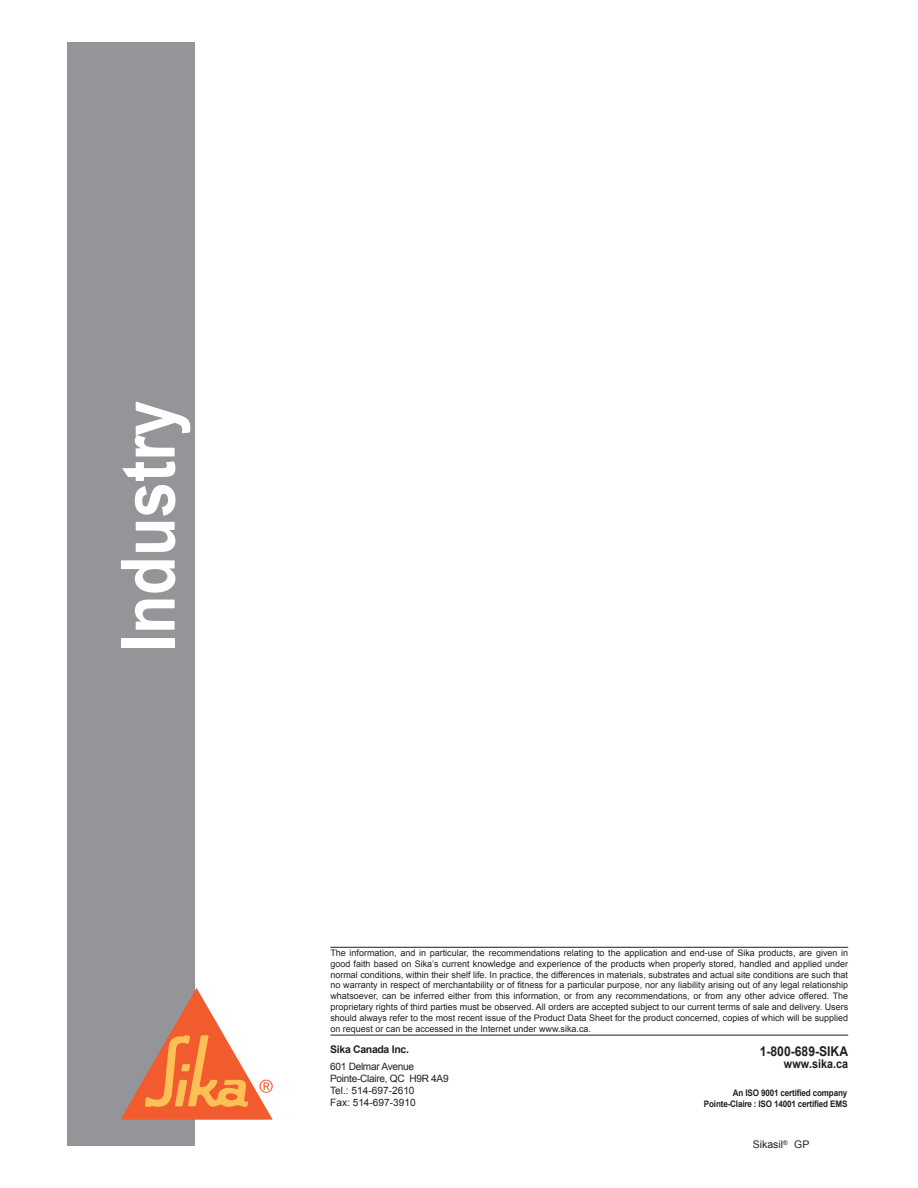
<style>
.page{position:relative;width:918px;height:1188px;background:#fff}
.page>*{position:absolute;margin:0;border:0;box-sizing:border-box;transform-origin:0 0}
.t1{font:700 75px "Arial";color:#fff;scale:.85 1}
.t2{font:700 13.5px "Arial";color:#231f20;scale:.9 1}
.t3{font:700 12px "Arial";color:#231f20;scale:.9 1}
.t4{font:700 10.5px "Arial";letter-spacing:-.03em;color:#231f20}
.t5{font:10.5px "Arial";color:#231f20}
.t6{font:10.2px/12px "Arial";letter-spacing:-.03em;color:#231f20}
.t7{font:9px/10.8px "Arial";color:#231f20;text-align:justify}
.t8{font:700 9px/10.5px "Arial";letter-spacing:-.02em;color:#231f20;text-align:right;scale:.9 1}
</style>
<div class="page">
<div style="left:68px;top:43px;width:127px;height:1103px;background:#939598"></div>
<svg style="left:120px;top:988px;width:153px;height:132px"></svg>
<hr style="left:330px;top:947px;width:518px;height:1px;background:#231f20">
<hr style="left:330px;top:1035px;width:518px;height:1px;background:#231f20">
<h1 class="t1" style="left:98px;top:652px;width:297px;rotate:-90deg">Industry</h1>
<p class="t7" style="left:330px;top:948px;width:519px">The information, and in particular, the recommendations relating to the application and end-use of Sika products, are given in good faith based on Sika’s current knowledge and experience of the products when properly stored, handled and applied under normal conditions, within their shelf life. In practice, the differences in materials, substrates and actual site conditions are such that no warranty in respect of merchantability or of fitness for a particular purpose, nor any liability arising out of any legal relationship whatsoever, can be inferred either from this information, or from any recommendations, or from any other advice offered. The proprietary rights of third parties must be observed. All orders are accepted subject to our current terms of sale and delivery. Users should always refer to the most recent issue of the Product Data Sheet for the product concerned, copies of which will be supplied on request or can be accessed in the Internet under www.sika.ca.</p>
<h2 class="t2" style="left:760px;top:1042px;width:100px">1-800-689-SIKA</h2>
<h3 class="t3" style="left:784px;top:1055px;width:73px">www.sika.ca</h3>
<p class="t8" style="left:704px;top:1088px;width:161px">An ISO 9001 certified company<br>Pointe-Claire : ISO 14001 certified EMS</p>
<p class="t4" style="left:330px;top:1043px;width:80px">Sika Canada Inc.</p>
<p class="t6" style="left:330px;top:1061px;width:120px">601 Delmar Avenue<br>Pointe-Claire, QC H9R 4A9<br>Tel.: 514-697-2610<br>Fax: 514-697-3910</p>
<p class="t5" style="left:753px;top:1137px;width:58px">Sikasil<sup>®</sup> GP</p>
</div>
